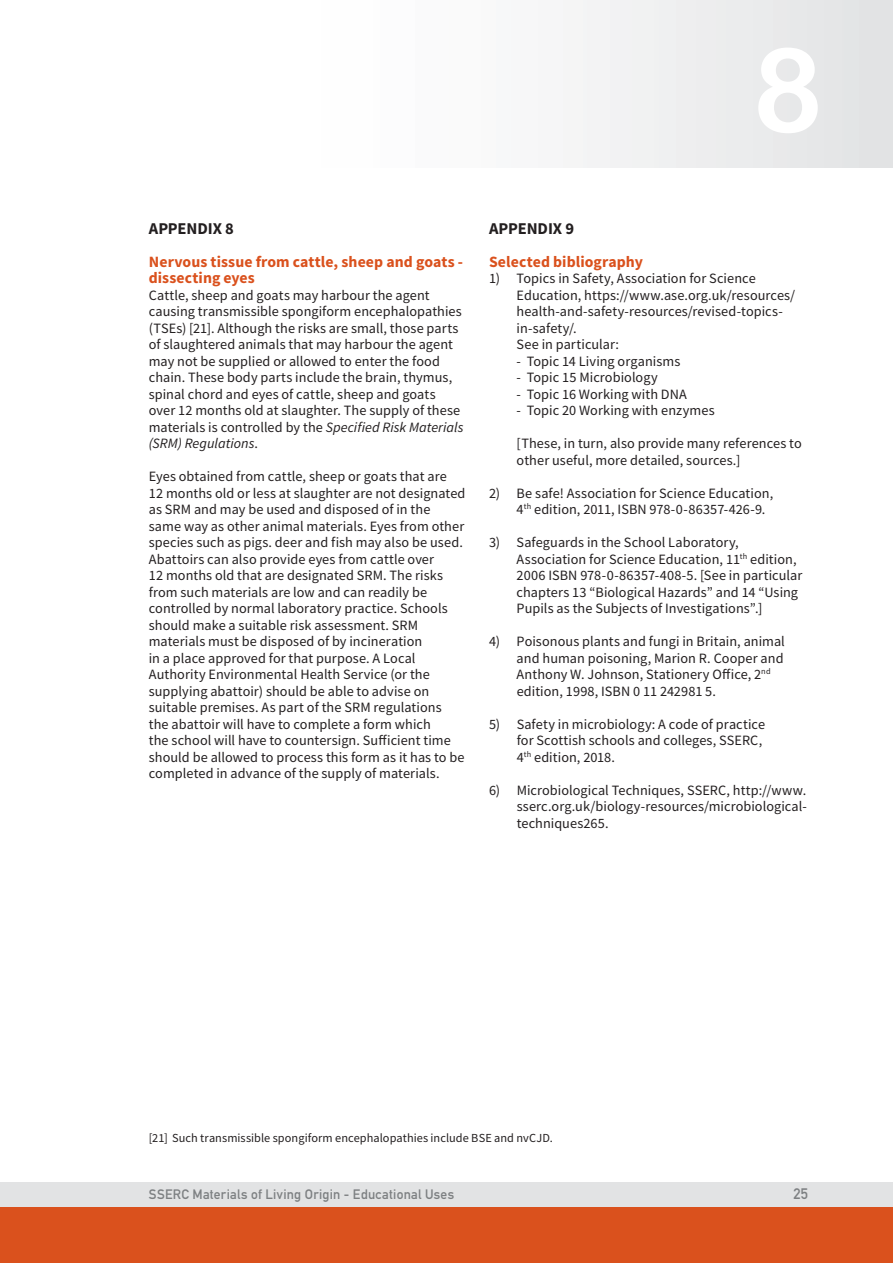
<style>
.page{position:relative;width:893px;height:1263px;background:#fff}
.page>*{position:absolute;margin:0;border:0;box-sizing:border-box;transform-origin:0 0}
.t1{font:117px "Arial Rounded MT Bold";color:#fff}
.t2{font:700 16.5px "Source Sans Pro";letter-spacing:-.005em;color:#231f20}
.t3{font:700 15.75px/16.5px "Source Sans Pro";letter-spacing:.005em;color:#da511d}
.t4{font:700 15px "DIN Alternate";color:#7d8082}
.t5{font:14.25px/16.5px "Source Sans Pro";letter-spacing:.005em;color:#231f20}
.t6{font:700 13.5px "DIN Alternate";letter-spacing:.02em;color:#7d8082}
.t7{font:12.3px "Source Sans Pro";letter-spacing:.005em;color:#231f20}
.s1{font-style:italic}
</style>
<div class="page">
<div style="left:264px;top:0;width:629px;height:168px;background:linear-gradient(to right,#fff,#e3e4e5)"></div>
<div style="left:0;top:1182px;width:893px;height:26px;background:#e2e3e4"></div>
<div style="left:0;top:1208px;width:893px;height:55px;background:#da511d"></div>
<h1 class="t1" style="left:753px;top:21px;width:71px">8</h1>
<p class="t2" style="left:149px;top:217px;width:87px">APPENDIX 8</p>
<p class="t3" style="left:149px;top:253px;width:316px">Nervous tissue from cattle, sheep and goats - dissecting eyes</p>
<p class="t5" style="left:149px;top:286px;width:316px">Cattle, sheep and goats may harbour the agent causing transmissible spongiform encephalopathies (TSEs) [21]. Although the risks are small, those parts of slaughtered animals that may harbour the agent may not be supplied or allowed to enter the food chain. These body parts include the brain, thymus, spinal chord and eyes of cattle, sheep and goats over 12 months old at slaughter. The supply of these materials is controlled by the <span class="s1">Specified Risk Materials (SRM) Regulations</span>.</p>
<p class="t5" style="left:149px;top:468px;width:318px">Eyes obtained from cattle, sheep or goats that are<br>12 months old or less at slaughter are not designated as SRM and may be used and disposed of in the same way as other animal materials. Eyes from other species such as pigs. deer and fish may also be used.<br>Abattoirs can also provide eyes from cattle over<br>12 months old that are designated SRM. The risks from such materials are low and can readily be controlled by normal laboratory practice. Schools should make a suitable risk assessment. SRM materials must be disposed of by incineration<br>in a place approved for that purpose. A Local Authority Environmental Health Service (or the supplying abattoir) should be able to advise on suitable premises. As part of the SRM regulations<br>the abattoir will have to complete a form which<br>the school will have to countersign. Sufficient time should be allowed to process this form as it has to be completed in advance of the supply of materials.</p>
<p class="t2" style="left:489px;top:217px;width:87px">APPENDIX 9</p>
<p class="t3" style="left:489px;top:253px;width:155px">Selected bibliography</p>
<p class="t5" style="left:517px;top:270px;width:280px;text-indent:-28px">1) Topics in Safety, Association for Science Education, https://www.ase.org.uk/resources/ health-and-safety-resources/revised-topics&shy;in-safety/.<br>See in particular:</p>
<p class="t5" style="left:517px;top:352px;width:165px">- Topic 14 Living organisms</p>
<p class="t5" style="left:517px;top:369px;width:143px">- Topic 15 Microbiology</p>
<p class="t5" style="left:517px;top:385px;width:172px">- Topic 16 Working with DNA</p>
<p class="t5" style="left:517px;top:402px;width:199px">- Topic 20 Working with enzymes</p>
<p class="t5" style="left:517px;top:435px;width:287px">[These, in turn, also provide many references to other useful, more detailed, sources.]</p>
<p class="t5" style="left:517px;top:484px;width:258px;text-indent:-28px">2) Be safe! Association for Science Education,<br>4<sup>th</sup> edition, 2011, ISBN 978-0-86357-426-9.</p>
<p class="t5" style="left:517px;top:534px;width:287px;text-indent:-28px">3) Safeguards in the School Laboratory, Association for Science Education, 11<sup>th</sup> edition, 2006 ISBN 978-0-86357-408-5. [See in particular chapters 13 “Biological Hazards” and 14 “Using Pupils as the Subjects of Investigations”.]</p>
<p class="t5" style="left:517px;top:633px;width:270px;text-indent:-28px">4) Poisonous plants and fungi in Britain, animal and human poisoning, Marion R. Cooper and Anthony W. Johnson, Stationery Office, 2<sup>nd </sup>edition, 1998, ISBN 0 11 242981 5.</p>
<p class="t5" style="left:517px;top:715px;width:250px;text-indent:-28px">5) Safety in microbiology: A code of practice for Scottish schools and colleges, SSERC,<br>4<sup>th</sup> edition, 2018.</p>
<p class="t5" style="left:517px;top:781px;width:292px;text-align:justify;text-indent:-28px">6) Microbiological Techniques, SSERC, http://www. sserc.org.uk/biology-resources/microbiological&shy;techniques265.</p>
<p class="t7" style="left:149px;top:1130px;width:405px">[21] Such transmissible spongiform encephalopathies include BSE and nvCJD.</p>
<p class="t6" style="left:149px;top:1184px;width:307px">SSERC Materials of Living Origin - Educational Uses</p>
<p class="t4" style="left:793px;top:1182px;width:16px">25</p>
</div>
